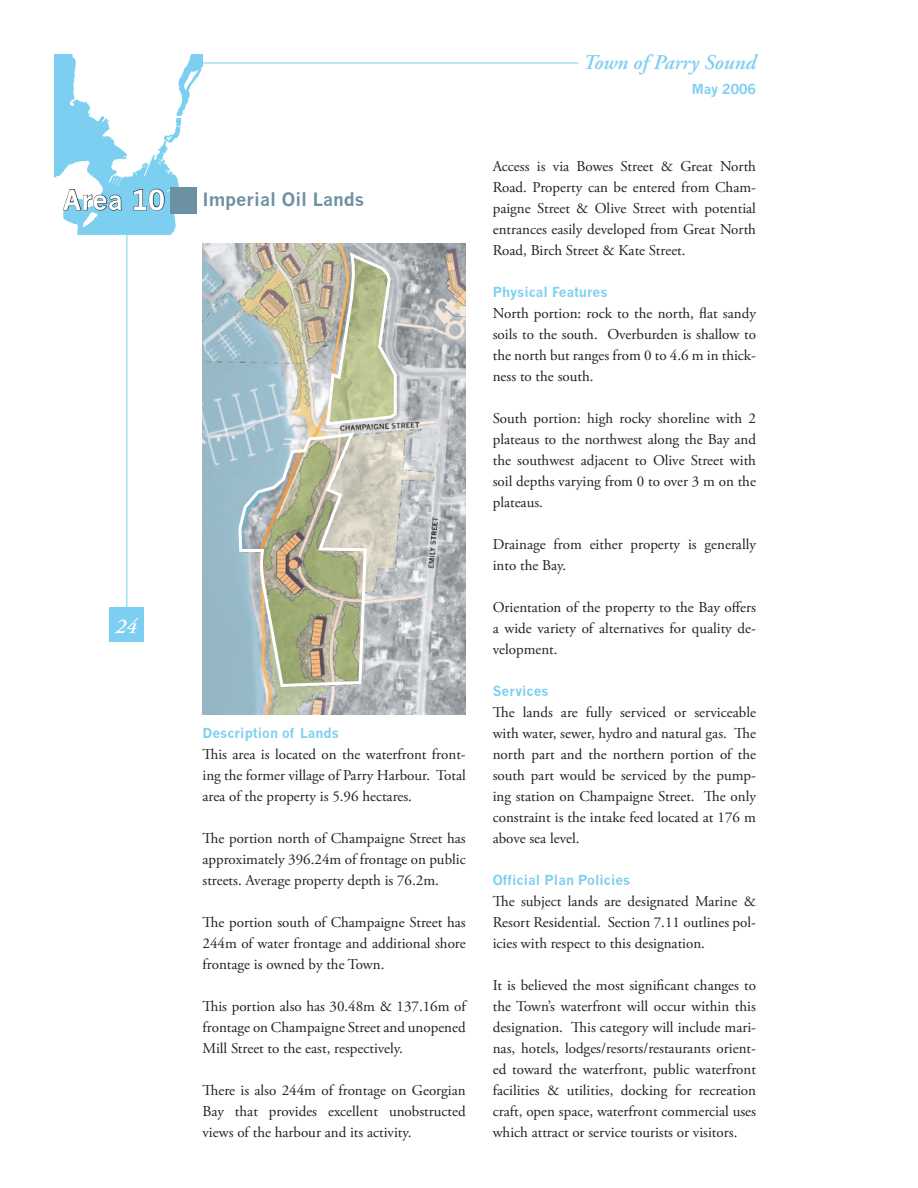
<style>
.page{position:relative;width:918px;height:1188px;background:#fff}
.page>*{position:absolute;margin:0;border:0;box-sizing:border-box;transform-origin:0 0}
.t1{font:700 27px "News Gothic";color:#fff}
.t2{font:italic 600 21px "Adobe Garamond Pro";color:#7ccff0}
.t3{font:italic 600 21px "Adobe Garamond Pro";color:#fff}
.t4{font:700 18px "News Gothic";color:#6c91a2}
.t5{font:15px/21px "Adobe Garamond Pro";color:#231f20;text-align:justify}
.t6{font:700 13.5px "News Gothic";color:#7ccff0}
</style>
<div class="page">
<hr style="left:127px;top:231px;width:1px;height:380px;background:#7ccff0">
<div style="left:109px;top:608px;width:35px;height:34px;background:#7ccff0"></div>
<hr style="left:202px;top:63px;width:376px;height:1px;background:#7ccff0">
<img style="left:202px;top:243px;width:264px;height:471px">
<img style="left:237px;top:250px;width:161px;height:439px">
<svg style="left:54px;top:54px;width:148px;height:181px"></svg>
<h1 class="t1" style="left:63px;top:183px;width:104px">Area 10</h1>
<h2 class="t3" style="left:116px;top:614px;width:23px">24</h2>
<h2 class="t2" style="left:583px;top:50px;width:174px">Town of Parry Sound</h2>
<p class="t6" style="left:692px;top:80px;width:66px">May 2006</p>
<p class="t4" style="left:203px;top:189px;width:164px">Imperial Oil Lands</p>
<p class="t6" style="left:203px;top:725px;width:138px">Description of Lands</p>
<p class="t5" style="left:202px;top:744px;width:265px">This area is located on the waterfront front&shy;ing the former village of Parry Harbour. Total area of the property is 5.96 hectares.</p>
<p class="t5" style="left:202px;top:828px;width:265px">The portion north of Champaigne Street has approximately 396.24m of frontage on public streets. Average property depth is 76.2m.</p>
<p class="t5" style="left:202px;top:912px;width:265px">The portion south of Champaigne Street has 244m of water frontage and additional shore frontage is owned by the Town.</p>
<p class="t5" style="left:202px;top:996px;width:265px">This portion also has 30.48m &amp; 137.16m of frontage on Champaigne Street and unopened Mill Street to the east, respectively.</p>
<p class="t5" style="left:202px;top:1080px;width:265px">There is also 244m of frontage on Georgian Bay that provides excellent unobstructed views of the harbour and its activity.</p>
<p class="t5" style="left:493px;top:157px;width:265px">Access is via Bowes Street &amp; Great North Road. Property can be entered from Cham&shy;paigne Street &amp; Olive Street with potential entrances easily developed from Great North Road, Birch Street &amp; Kate Street.</p>
<p class="t6" style="left:493px;top:284px;width:116px">Physical Features</p>
<p class="t5" style="left:493px;top:304px;width:265px">North portion: rock to the north, flat sandy soils to the south. Overburden is shallow to the north but ranges from 0 to 4.6 m in thick&shy;ness to the south.</p>
<p class="t5" style="left:493px;top:409px;width:265px">South portion: high rocky shoreline with 2 plateaus to the northwest along the Bay and the southwest adjacent to Olive Street with soil depths varying from 0 to over 3 m on the plateaus.</p>
<p class="t5" style="left:493px;top:535px;width:265px">Drainage from either property is generally into the Bay.</p>
<p class="t5" style="left:493px;top:598px;width:265px">Orientation of the property to the Bay offers a wide variety of alternatives for quality de&shy;velopment.</p>
<p class="t6" style="left:493px;top:683px;width:57px">Services</p>
<p class="t5" style="left:493px;top:703px;width:265px">The lands are fully serviced or serviceable with water, sewer, hydro and natural gas. The north part and the northern portion of the south part would be serviced by the pump&shy;ing station on Champaigne Street. The only constraint is the intake feed located at 176 m above sea level.</p>
<p class="t6" style="left:493px;top:872px;width:139px">Official Plan Policies</p>
<p class="t5" style="left:493px;top:892px;width:265px">The subject lands are designated Marine &amp; Resort Residential. Section 7.11 outlines pol&shy;icies with respect to this designation.</p>
<p class="t5" style="left:493px;top:976px;width:265px">It is believed the most significant changes to the Town’s waterfront will occur within this designation. This category will include mari&shy;nas, hotels, lodges/resorts/restaurants orient&shy;ed toward the waterfront, public waterfront facilities &amp; utilities, docking for recreation craft, open space, waterfront commercial uses which attract or service tourists or visitors.</p>
</div>
